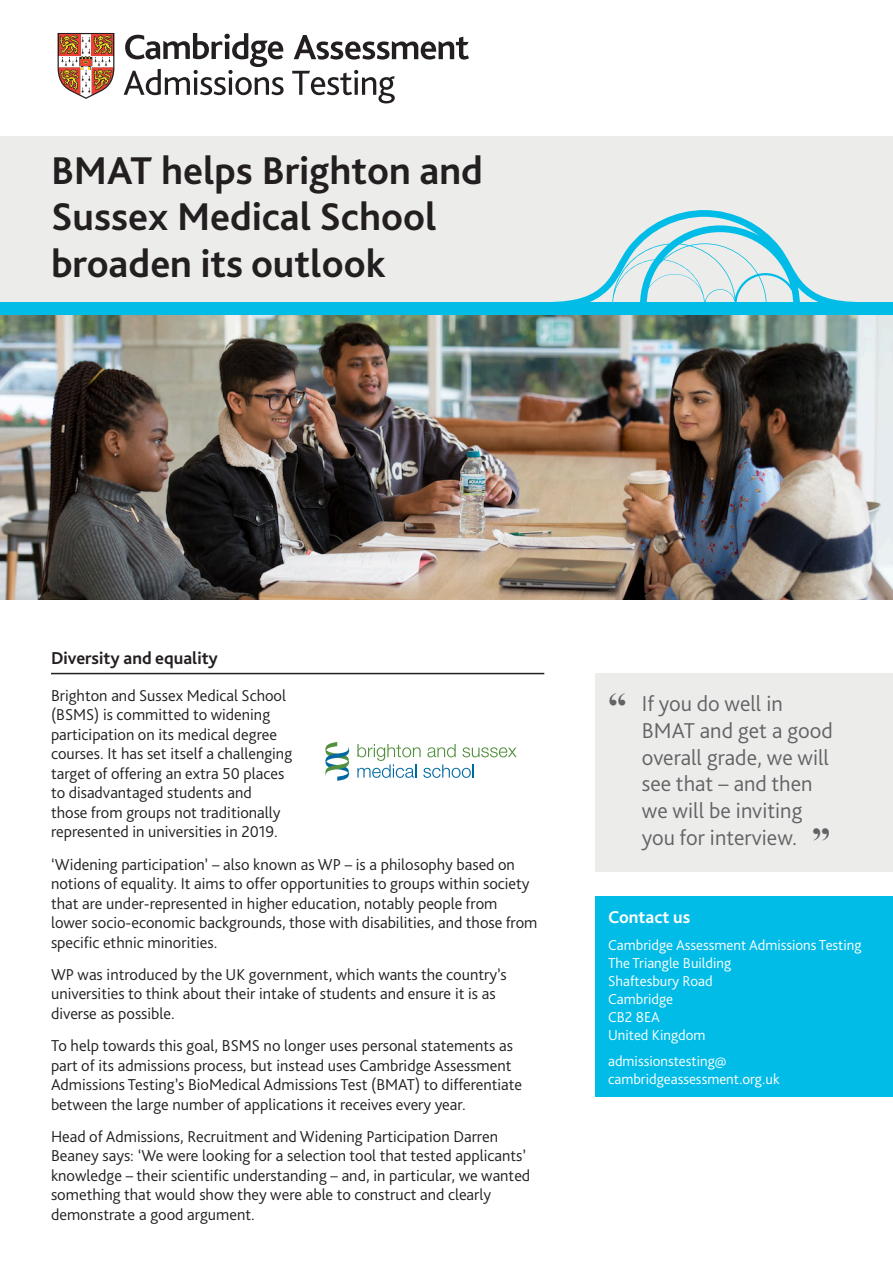
<style>
.page{position:relative;width:893px;height:1263px;background:#fff}
.page>*{position:absolute;margin:0;border:0;box-sizing:border-box;transform-origin:0 0}
.t1{font:700 40.5px/46.5px "Bliss Pro";color:#231f20}
.t2{font:700 37.5px "Times New Roman";color:#636366}
.t3{font:300 22.5px/26.7px "Bliss Pro";color:#636366}
.Heading{font:700 18px "Bliss Pro";color:#231f20}
.Copy{font:700 18px "Bliss Pro";color:#fff}
.Copy-2{font:300 16.5px/19.5px "Bliss Pro";color:#231f20}
.Copy-3{font:300 15px/18px "Bliss Pro";color:#fff}
</style>
<div class="page">
<hr style="left:51px;top:673px;width:493px;height:1px;background:#231f20">
<svg style="left:294px;top:35px;width:175px;height:25px"></svg>
<svg style="left:124px;top:33px;width:160px;height:62px"></svg>
<svg style="left:292px;top:70px;width:103px;height:33px"></svg>
<svg style="left:58px;top:33px;width:56px;height:66px"></svg>
<img style="left:0;top:315px;width:893px;height:285px">
<div style="left:0;top:136px;width:893px;height:179px;background:#ecedea"></div>
<div style="left:0;top:302px;width:893px;height:13px;background:#02bce8"></div>
<svg style="left:553px;top:210px;width:303px;height:92px"></svg>
<div style="left:595px;top:673px;width:298px;height:198px;background:#ecedea"></div>
<div style="left:595px;top:897px;width:298px;height:200px;background:#02bce8"></div>
<svg style="left:357px;top:744px;width:160px;height:34px"></svg>
<svg style="left:325px;top:742px;width:25px;height:39px"></svg>
<p class="t1" style="left:51px;top:146px;width:433px">BMAT helps Brighton and<br>Sussex Medical School broaden its outlook</p>
<p class="Heading" style="left:51px;top:647px;width:168px">Diversity and equality</p>
<p class="Copy-2" style="left:51px;top:685px;width:243px">Brighton and Sussex Medical School (BSMS) is committed to widening participation on its medical degree courses. It has set itself a challenging target of offering an extra 50 places to disadvantaged students and those from groups not traditionally represented in universities in 2019.</p>
<p class="Copy-2" style="left:51px;top:854px;width:488px">‘Widening participation’ – also known as WP – is a philosophy based on notions of equality. It aims to offer opportunities to groups within society that are under-represented in higher education, notably people from lower socio-economic backgrounds, those with disabilities, and those from specific ethnic minorities.</p>
<p class="Copy-2" style="left:51px;top:964px;width:457px">WP was introduced by the UK government, which wants the country’s universities to think about their intake of students and ensure it is as diverse as possible.</p>
<p class="Copy-2" style="left:51px;top:1035px;width:473px">To help towards this goal, BSMS no longer uses personal statements as part of its admissions process, but instead uses Cambridge Assessment Admissions Testing’s BioMedical Admissions Test (BMAT) to differentiate between the large number of applications it receives every year.</p>
<p class="Copy-2" style="left:51px;top:1126px;width:481px">Head of Admissions, Recruitment and Widening Participation Darren Beaney says: ‘We were looking for a selection tool that tested applicants’ knowledge – their scientific understanding – and, in particular, we wanted something that would show they were able to construct and clearly demonstrate a good argument.</p>
<p class="t2" style="left:608px;top:681px;width:20px">“</p>
<p class="t3" style="left:642px;top:690px;width:193px">If you do well in<br>BMAT and get a good overall grade, we will see that – and then we will be inviting you for interview.</p>
<p class="t2" style="left:812px;top:815px;width:20px">”</p>
<p class="Copy" style="left:608px;top:906px;width:84px">Contact us</p>
<p class="Copy-3" style="left:608px;top:935px;width:255px">Cambridge Assessment Admissions Testing<br>The Triangle Building<br>Shaftesbury Road<br>Cambridge<br>CB2 8EA<br>United Kingdom</p>
<p class="Copy-3" style="left:608px;top:1052px;width:173px">admissionstesting@ cambridgeassessment.org.uk</p>
</div>
